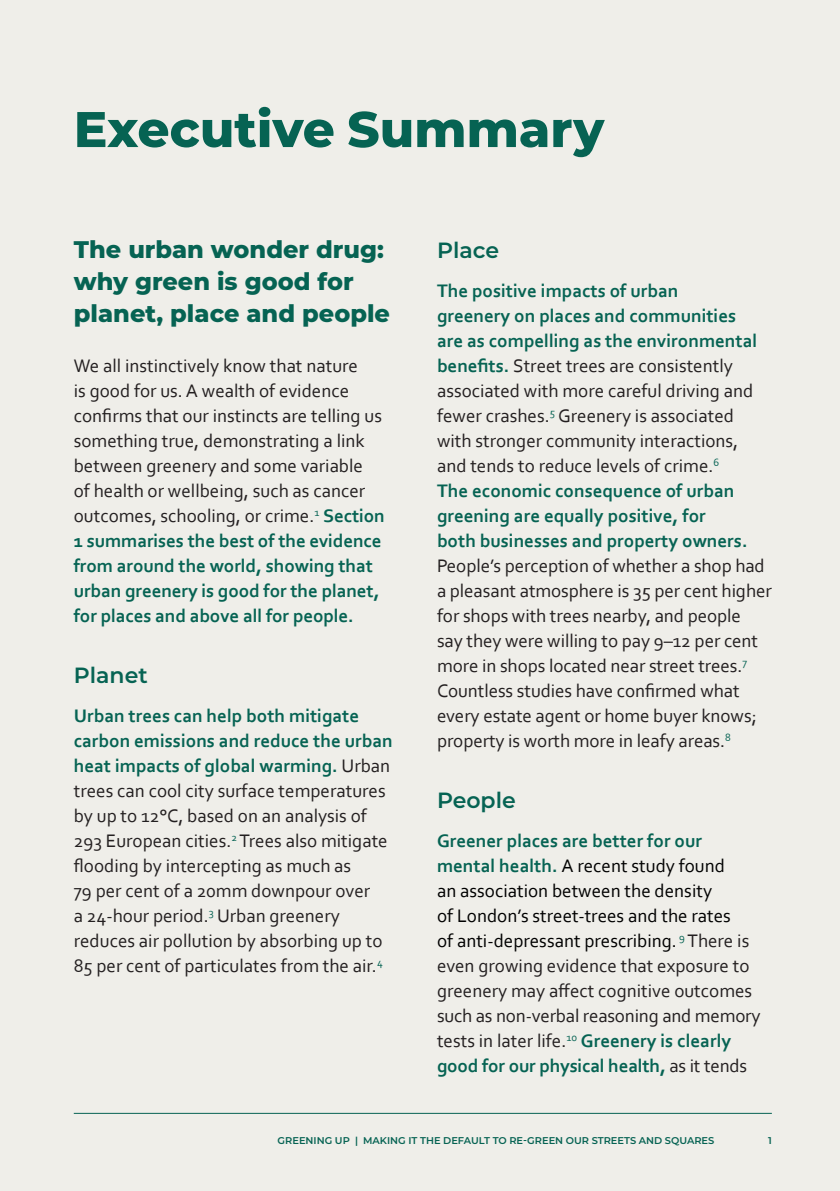
<style>
.page{position:relative;width:840px;height:1191px;background:#fff}
.page>*{position:absolute;margin:0;border:0;box-sizing:border-box;transform-origin:0 0}
.Heading_1{font:800 50px "Montserrat";color:#066353}
.Header_2{font:800 24px/32px "Montserrat";color:#066353}
.Header_3{font:600 22px "Montserrat";color:#066353}
.Bullets{font:19px/25px "Corbel";color:#231f20}
.Body{font:19px/25px "Corbel";color:#231f20}
.t1{font:600 9.8px "Montserrat";color:#066353}
.s1{font-weight:700;color:#066353}
.s2{color:#000}
</style>
<div class="page">
<div style="left:0;top:0;width:839px;height:1191px;background:#efeee9"></div>
<hr style="left:74px;top:1113px;width:697px;height:1px;background:#066353">
<p class="Heading_1" style="left:74px;top:93px;width:531px">Executive Summary</p>
<p class="Header_2" style="left:74px;top:233px;width:317px">The urban wonder drug: why green is good for planet, place and people</p>
<p class="Body" style="left:74px;top:353px;width:312px">We all instinctively know that nature<br>is good for us. A wealth of evidence confirms that our instincts are telling us something true, demonstrating a link between greenery and some variable<br>of health or wellbeing, such as cancer outcomes, schooling, or crime.<sup>1</sup> <span class="s1">Section 1 summarises the best of the evidence from around the world, showing that urban greenery is good for the planet, for places and above all for people.</span></p>
<p class="Header_3" style="left:74px;top:659px;width:75px">Planet</p>
<p class="Bullets" style="left:74px;top:703px;width:320px"><span class="s1">Urban trees can help both mitigate carbon emissions and reduce the urban heat impacts of global warming.</span> Urban trees can cool city surface temperatures by up to 12°C, based on an analysis of 293 European cities.<sup>2</sup> Trees also mitigate flooding by intercepting as much as<br>79 per cent of a 20mm downpour over<br>a 24-hour period.<sup>3</sup> Urban greenery reduces air pollution by absorbing up to 85 per cent of particulates from the air.<sup>4</sup></p>
<p class="Header_3" style="left:437px;top:235px;width:64px">Place</p>
<p class="Bullets" style="left:437px;top:278px;width:336px"><span class="s1">The positive impacts of urban<br>greenery on places and communities<br>are as compelling as the environmental benefits.</span> Street trees are consistently associated with more careful driving and fewer crashes.<sup>5</sup> Greenery is associated with stronger community interactions, and tends to reduce levels of crime.<sup>6<br></sup><span class="s1">The economic consequence of urban greening are equally positive, for<br>both businesses and property owners.<br></span>People’s perception of whether a shop had a pleasant atmosphere is 35 per cent higher for shops with trees nearby, and people<br>say they were willing to pay 9–12 per cent more in shops located near street trees.<sup>7<br></sup>Countless studies have confirmed what every estate agent or home buyer knows; property is worth more in leafy areas.<sup>8</sup></p>
<p class="Header_3" style="left:437px;top:784px;width:80px">People</p>
<p class="Bullets" style="left:437px;top:828px;width:325px"><span class="s1">Greener places are better for our mental health.</span> <span class="s2">A recent study found<br>an association between the density<br>of London’s street-trees and the rates<br>of anti-depressant prescribing.</span> <sup>9</sup> There is even growing evidence that exposure to greenery may affect cognitive outcomes such as non-verbal reasoning and memory tests in later life.<sup>10</sup> <span class="s1">Greenery is clearly good for our physical health,</span> as it tends</p>
<p class="t1" style="left:277px;top:1134px;width:438px">GREENING UP | MAKING IT THE DEFAULT TO RE-GREEN OUR STREETS AND SQUARES</p>
<p class="t1" style="left:767px;top:1134px;width:5px">1</p>
</div>
